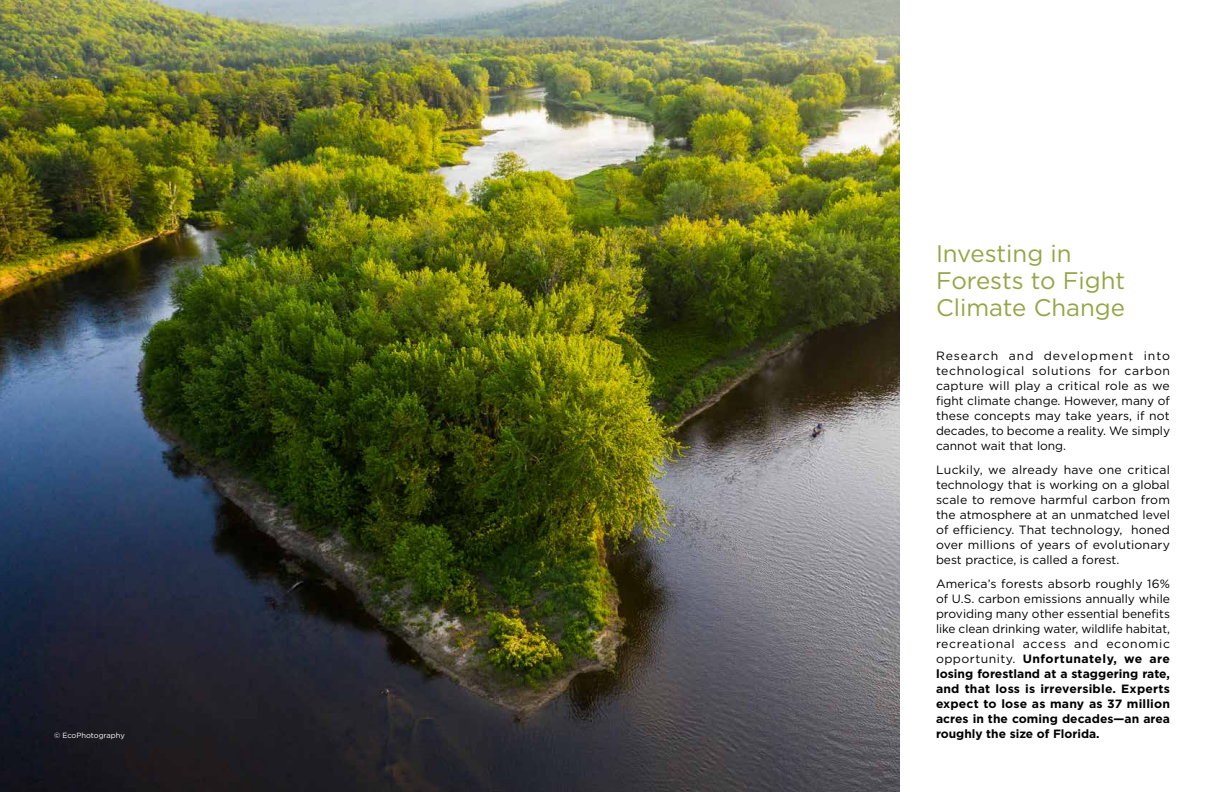
<style>
.page{position:relative;width:1224px;height:792px;background:#fff}
.page>*{position:absolute;margin:0;border:0;box-sizing:border-box;transform-origin:0 0}
.t1{font:24px/27px "Gotham";color:#94a545}
.t2{font:12px/15px "Gotham";color:#000;text-align:justify}
.t3{font:700 12px "Gotham";color:#000}
.t4{font:7.5px "Gotham";color:#fff}
.s1{font-weight:700}
</style>
<div class="page">
<img style="left:0;top:0;width:900px;height:792px">
<h1 class="t1" style="left:936px;top:239px;width:191px">Investing in<br>Forests to Fight<br>Climate Change</h1>
<p class="t2" style="left:936px;top:348px;width:236px">Research and development into technological solutions for carbon capture will play a critical role as we fight climate change. However, many of these concepts may take years, if not decades, to become a reality. We simply cannot wait that long.</p>
<p class="t2" style="left:936px;top:462px;width:236px">Luckily, we already have one critical technology that is working on a global scale to remove harmful carbon from the atmosphere at an unmatched level of efficiency. That technology, honed over millions of years of evolutionary best practice, is called a forest.</p>
<p class="t2" style="left:936px;top:576px;width:236px">America’s forests absorb roughly 16% of U.S. carbon emissions annually while providing many other essential benefits like clean drinking water, wildlife habitat, recreational access and economic opportunity. <span class="s1">Unfortunately, we are losing forestland at a staggering rate, and that loss is irreversible. Experts expect to lose as many as 37 million acres in the coming decades—an area</span></p>
<p class="t4" style="left:54px;top:731px;width:72px">© EcoPhotography</p>
<p class="t3" style="left:936px;top:726px;width:165px">roughly the size of Florida.</p>
</div>
